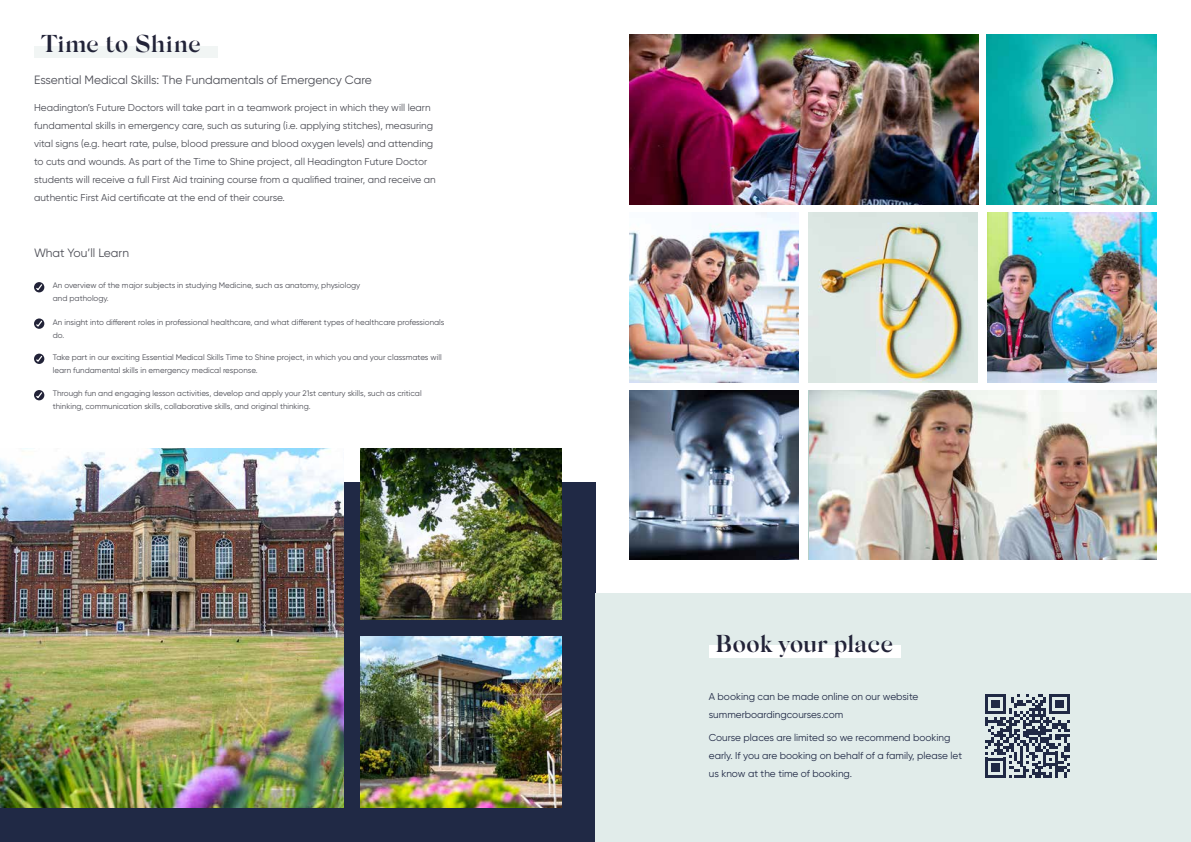
<style>
.page{position:relative;width:1191px;height:842px;background:#fff}
.page>*{position:absolute;margin:0;border:0;box-sizing:border-box;transform-origin:0 0}
.t1{font:600 24.4px "Silk Serif";letter-spacing:-.005em;color:#222338}
.t2{font:12px "Gilroy";color:#4d4e56}
.t3{font:10px/18px "Gilroy";color:#4d4e56}
.t4{font:10px/18px "Gilroy";color:#202945}
.t5{font:8px/13px "Gilroy";color:#4d4e56}
</style>
<div class="page">
<div style="left:0;top:482px;width:595px;height:360px;background:#202945"></div>
<div style="left:34px;top:46px;width:184px;height:12px;background:#f1f5f4"></div>
<div style="left:595px;top:594px;width:596px;height:248px;background:#e1ecea"></div>
<img style="left:629px;top:34px;width:349px;height:170px">
<img style="left:0;top:448px;width:344px;height:360px">
<img style="left:361px;top:448px;width:200px;height:172px">
<img style="left:361px;top:637px;width:200px;height:171px">
<img style="left:986px;top:34px;width:171px;height:170px">
<img style="left:629px;top:213px;width:170px;height:169px">
<img style="left:629px;top:391px;width:170px;height:169px">
<img style="left:809px;top:391px;width:348px;height:169px">
<img style="left:808px;top:213px;width:170px;height:169px">
<img style="left:987px;top:213px;width:170px;height:169px">
<div style="left:709px;top:646px;width:191px;height:12px;background:#fff"></div>
<svg style="left:985px;top:694px;width:84px;height:84px"></svg>
<svg style="left:34px;top:282px;width:10px;height:10px"></svg>
<svg style="left:35px;top:283px;width:8px;height:8px"></svg>
<svg style="left:34px;top:318px;width:10px;height:11px"></svg>
<svg style="left:35px;top:320px;width:8px;height:8px"></svg>
<svg style="left:34px;top:390px;width:10px;height:10px"></svg>
<svg style="left:35px;top:391px;width:8px;height:8px"></svg>
<svg style="left:34px;top:354px;width:10px;height:10px"></svg>
<svg style="left:35px;top:355px;width:8px;height:8px"></svg>
<h1 class="t1" style="left:41px;top:29px;width:162px">Time to Shine</h1>
<h2 class="t2" style="left:34px;top:73px;width:339px">Essential Medical Skills: The Fundamentals of Emergency Care</h2>
<p class="t3" style="left:34px;top:98px;width:403px">Headington’s Future Doctors will take part in a teamwork project in which they will learn fundamental skills in emergency care, such as suturing (i.e. applying stitches), measuring vital signs (e.g. heart rate, pulse, blood pressure and blood oxygen levels) and attending to cuts and wounds. As part of the Time to Shine project, all Headington Future Doctor students will receive a full First Aid training course from a qualified trainer, and receive an authentic First Aid certificate at the end of their course.</p>
<h2 class="t2" style="left:34px;top:246px;width:97px">What You’ll Learn</h2>
<p class="t5" style="left:53px;top:279px;width:309px">An overview of the major subjects in studying Medicine, such as anatomy, physiology and pathology.</p>
<p class="t5" style="left:53px;top:315px;width:393px">An insight into different roles in professional healthcare, and what different types of healthcare professionals do.</p>
<p class="t5" style="left:53px;top:351px;width:390px">Take part in our exciting Essential Medical Skills Time to Shine project, in which you and your classmates will learn fundamental skills in emergency medical response.</p>
<p class="t5" style="left:53px;top:387px;width:370px">Through fun and engaging lesson activities, develop and apply your 21st century skills, such as critical thinking, communication skills, collaborative skills, and original thinking.</p>
<h1 class="t1" style="left:715px;top:630px;width:180px">Book your place</h1>
<p class="t4" style="left:709px;top:687px;width:211px">A booking can be made online on our website summerboardingcourses.com</p>
<p class="t4" style="left:709px;top:729px;width:255px">Course places are limited so we recommend booking early. If you are booking on behalf of a family, please let us know at the time of booking.</p>
</div>
